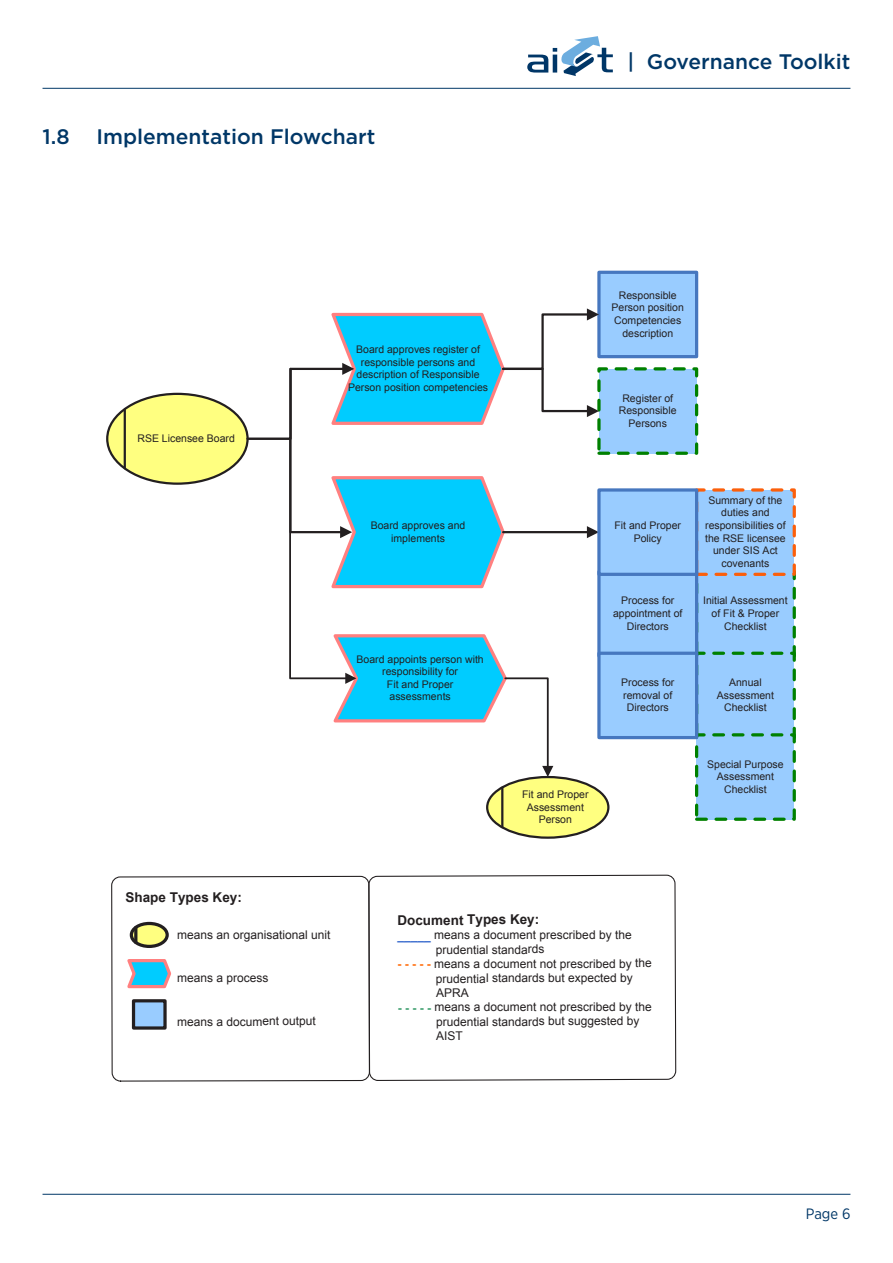
<style>
.page{position:relative;width:893px;height:1263px;background:#fff}
.page>*{position:absolute;margin:0;border:0;box-sizing:border-box;transform-origin:0 0}
.t1{font:500 21px "Gotham";color:#003767}
.Body_Copy{font:15px "Gotham Narrow";color:#003767}
.t2{font:700 13.5px "Arial";color:#231f20}
.t3{font:12px/14.5px "Arial";letter-spacing:-.005em;color:#231f20}
.t4{font:10.5px/12.6px "Arial";color:#231f20;text-align:center}
.s1{font-weight:700;color:#36c}
.s2{font-weight:700;color:#f60}
.s3{font-weight:700;color:#396}
</style>
<div class="page">
<hr style="left:43px;top:1194px;width:807px;height:1px;background:#003767">
<hr style="left:43px;top:88px;width:807px;height:1px;background:#003767">
<svg style="left:527px;top:36px;width:86px;height:40px"></svg>
<div style="left:697px;top:572px;width:97px;height:84px;background:#9cf"></div>
<div style="left:695px;top:570px;width:101px;height:87px;border:3px dashed #008000"></div>
<div style="left:599px;top:369px;width:98px;height:84px;background:#9cf"></div>
<div style="left:597px;top:367px;width:101px;height:88px;border:3px dashed #008000"></div>
<div style="left:697px;top:653px;width:97px;height:85px;background:#9cf"></div>
<div style="left:695px;top:652px;width:101px;height:87px;border:3px dashed #008000"></div>
<div style="left:697px;top:735px;width:97px;height:84px;background:#9cf"></div>
<div style="left:695px;top:733px;width:101px;height:88px;border:3px dashed #008000"></div>
<div style="left:697px;top:490px;width:97px;height:84px;background:#9cf"></div>
<div style="left:695px;top:488px;width:101px;height:88px;border:3px dashed #fb5f0b"></div>
<div style="left:599px;top:572px;width:98px;height:84px;background:#9cf"></div>
<div style="left:597px;top:570px;width:101px;height:87px;border:3px solid #4677bf"></div>
<div style="left:599px;top:653px;width:98px;height:85px;background:#9cf"></div>
<div style="left:597px;top:652px;width:101px;height:87px;border:3px solid #4677bf"></div>
<div style="left:599px;top:272px;width:98px;height:85px;background:#9cf"></div>
<div style="left:597px;top:271px;width:101px;height:87px;border:3px solid #4677bf"></div>
<div style="left:599px;top:490px;width:98px;height:84px;background:#9cf"></div>
<div style="left:597px;top:488px;width:101px;height:88px;border:3px solid #4677bf"></div>
<svg style="left:111px;top:392px;width:257px;height:690px"></svg>
<div style="left:131px;top:923px;width:36px;height:23px;background:#ffff80;border-radius:50%"></div>
<div style="left:130px;top:922px;width:39px;height:26px;border:3px solid #231f20;border-radius:50%"></div>
<hr style="left:134px;top:927px;width:3px;height:15px;background:#231f20">
<div style="left:134px;top:1001px;width:31px;height:27px;background:#9cf"></div>
<div style="left:132px;top:999px;width:35px;height:31px;border:3px solid #231f20"></div>
<svg style="left:124px;top:957px;width:49px;height:34px"></svg>
<svg style="left:368px;top:327px;width:309px;height:754px"></svg>
<svg style="left:245px;top:308px;width:354px;height:469px"></svg>
<h2 class="t1" style="left:43px;top:123px;width:29px">1.8</h2>
<h2 class="t1" style="left:97px;top:123px;width:280px">Implementation Flowchart</h2>
<h1 class="t1" style="left:627px;top:48px;width:225px">| Governance Toolkit</h1>
<p class="t4" style="left:137px;top:432px;width:99px">RSE Licensee Board</p>
<p class="t2" style="left:126px;top:888px;width:118px">Shape Types Key:</p>
<p class="t4" style="left:348px;top:343px;width:142px">Board approves register of responsible persons and description of Responsible<br>Person position competencies</p>
<p class="t4" style="left:371px;top:519px;width:96px">Board approves and implements</p>
<p class="t4" style="left:357px;top:653px;width:129px">Board appoints person with responsibility for<br>Fit and Proper assessments</p>
<p class="t4" style="left:612px;top:289px;width:74px">Responsible<br>Person position<br>Competencies description</p>
<p class="t4" style="left:619px;top:392px;width:59px">Register of<br>Responsible<br>Persons</p>
<p class="t4" style="left:522px;top:788px;width:68px">Fit and Proper<br>Assessment<br>Person</p>
<p class="t4" style="left:614px;top:519px;width:68px">Fit and Proper<br>Policy</p>
<p class="t4" style="left:613px;top:594px;width:71px">Process for appointment of<br>Directors</p>
<p class="t4" style="left:621px;top:676px;width:55px">Process for removal of<br>Directors</p>
<p class="t4" style="left:705px;top:494px;width:82px">Summary of the duties and responsibilities of the RSE licensee under SIS Act covenants</p>
<p class="t4" style="left:703px;top:594px;width:86px">Initial Assessment of Fit &amp; Proper<br>Checklist</p>
<p class="t4" style="left:717px;top:676px;width:59px">Annual<br>Assessment<br>Checklist</p>
<p class="t4" style="left:707px;top:758px;width:78px">Special Purpose<br>Assessment<br>Checklist</p>
<p class="t3" style="left:177px;top:928px;width:155px">means an organisational unit</p>
<p class="t3" style="left:177px;top:971px;width:93px">means a process</p>
<p class="t3" style="left:177px;top:1014px;width:140px">means a document output</p>
<p class="t2" style="left:397px;top:911px;width:143px">Document Types Key:</p>
<p class="t3" style="left:436px;top:928px;width:197px;text-indent:-38px"><span class="s1">_____</span> means a document prescribed by the prudential standards</p>
<p class="t3" style="left:436px;top:956px;width:217px;text-indent:-38px"><span class="s2">- - - - -</span> means a document not prescribed by the prudential standards but expected by<br>APRA</p>
<p class="t3" style="left:436px;top:1000px;width:217px;text-indent:-38px"><span class="s3">- - - - -</span> means a document not prescribed by the prudential standards but suggested by<br>AIST</p>
<p class="Body_Copy" style="left:806px;top:1204px;width:46px">Page 6</p>
</div>
